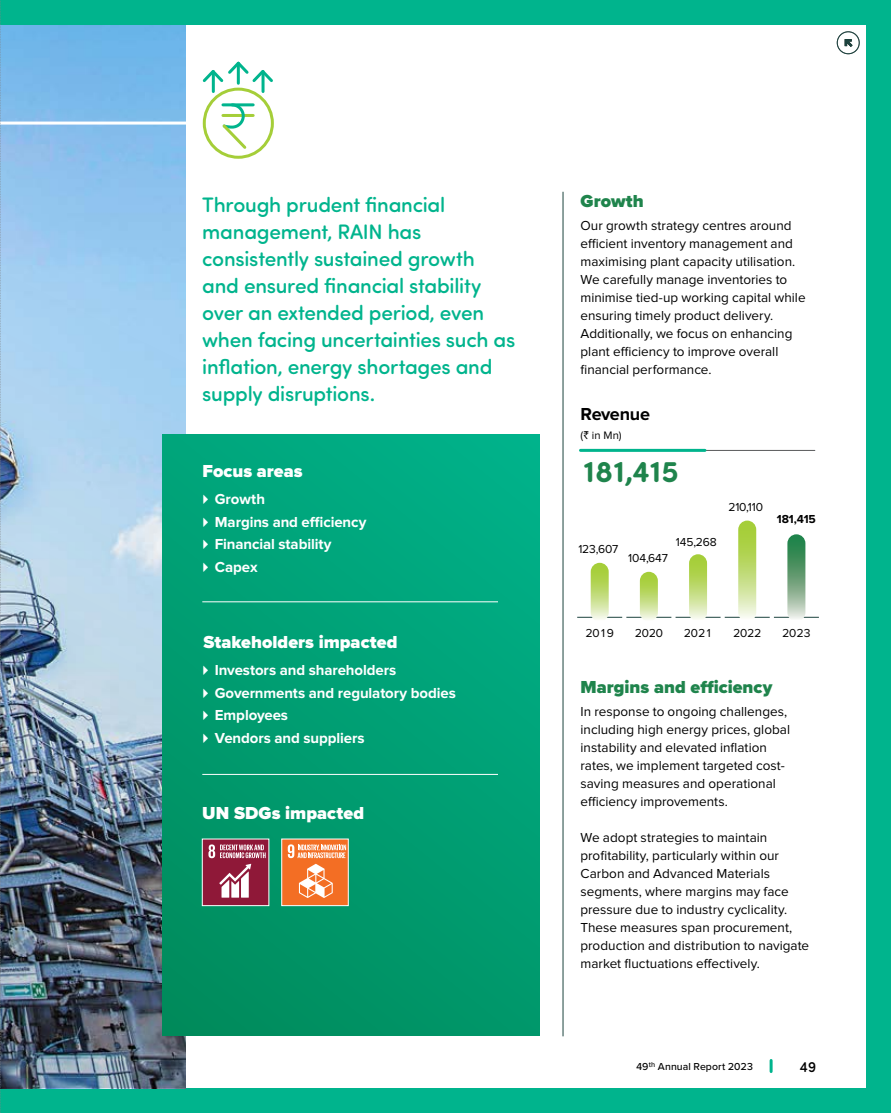
<style>
.page{position:relative;width:891px;height:1113px;background:#fff}
.page>*{position:absolute;margin:0;border:0;box-sizing:border-box;transform-origin:0 0}
.t1{font:700 30px "Sofia Pro Soft";letter-spacing:-.085em;color:#1f844c}
.t2{font:500 21px/27px "Sofia Pro Soft";letter-spacing:-.01em;color:#00b48d}
.t3{font:900 18px "Proxima Nova";letter-spacing:.005em;color:#fff}
.t4{font:900 18px "Proxima Nova";color:#1f844c}
.t5{font:700 18px "Proxima Nova";letter-spacing:-.02em;color:#000}
.t6{font:700 15px/22.5px "Proxima Nova";letter-spacing:-.005em;color:#fff}
.t7{font:500 15px "Sofia Pro Soft";color:#000}
.t8{font:13.5px/18px "Proxima Nova";color:#000}
.t9{font:12px "Proxima Nova";letter-spacing:-.01em;color:#000}
.t10{font:700 12px "Proxima Nova";color:#000}
.t11{font:11.25px "Proxima Nova";color:#000}
.t12{font:500 10.5px "Proxima Nova";letter-spacing:.005em;color:#000}
.s1{font-family:"Rupee"}
</style>
<div class="page">
<div style="left:0;top:0;width:891px;height:1112px;background:#00b48d"></div>
<div style="left:0;top:25px;width:865px;height:1062px;background:#fff"></div>
<img style="left:1px;top:25px;width:185px;height:1062px">
<div style="left:162px;top:434px;width:378px;height:602px;background:linear-gradient(to bottom,#00ac84,#009163)"></div>
<hr style="left:0;top:122px;width:205px;height:2px;background:#fff">
<hr style="left:202px;top:774px;width:296px;height:1px;background:#fff">
<hr style="left:202px;top:601px;width:296px;height:1px;background:#fff">
<hr style="left:647px;top:450px;width:168px;height:1px;background:#58595b">
<hr style="left:577px;top:617px;width:45px;height:1px;background:#1c433e">
<svg style="left:591px;top:562px;width:18px;height:59px"></svg>
<hr style="left:626px;top:617px;width:45px;height:1px;background:#1c433e">
<svg style="left:640px;top:571px;width:18px;height:50px"></svg>
<hr style="left:676px;top:617px;width:45px;height:1px;background:#1c433e">
<svg style="left:689px;top:554px;width:18px;height:67px"></svg>
<hr style="left:725px;top:617px;width:45px;height:1px;background:#1c433e">
<svg style="left:738px;top:520px;width:18px;height:101px"></svg>
<hr style="left:774px;top:617px;width:45px;height:1px;background:#1c433e">
<svg style="left:787px;top:534px;width:18px;height:87px"></svg>
<hr style="left:580px;top:449px;width:125px;height:3px;background:#00b48d">
<hr style="left:563px;top:192px;width:1px;height:844px;background:#1c433e">
<div style="left:202px;top:838px;width:67px;height:68px;background:#8f1838;border:1px solid #fff"></div>
<svg style="left:208px;top:844px;width:58px;height:53px"></svg>
<div style="left:281px;top:838px;width:68px;height:68px;background:#f36e24;border:1px solid #fff"></div>
<svg style="left:288px;top:844px;width:58px;height:54px"></svg>
<div style="left:203px;top:88px;width:71px;height:71px;border:3px solid #a5ce39;border-radius:50%"></div>
<hr style="left:262px;top:71px;width:3px;height:20px;background:#00b48d">
<hr style="left:212px;top:71px;width:3px;height:20px;background:#00b48d">
<svg style="left:202px;top:61px;width:71px;height:24px"></svg>
<hr style="left:223px;top:103px;width:30px;height:3px;background:#00b48d">
<hr style="left:223px;top:114px;width:30px;height:3px;background:#a5ce39">
<svg style="left:220px;top:103px;width:29px;height:49px"></svg>
<svg style="left:0;top:0;width:1px;height:1113px"></svg>
<svg style="left:770px;top:1060px;width:3px;height:11px"></svg>
<div style="left:837px;top:32px;width:23px;height:22px;border:1px solid #1c433e;border-radius:50%"></div>
<svg style="left:845px;top:39px;width:8px;height:8px"></svg>
<svg style="left:203px;top:494px;width:5px;height:10px"></svg>
<svg style="left:203px;top:517px;width:5px;height:9px"></svg>
<svg style="left:203px;top:539px;width:5px;height:10px"></svg>
<svg style="left:203px;top:562px;width:5px;height:9px"></svg>
<svg style="left:203px;top:665px;width:5px;height:10px"></svg>
<svg style="left:203px;top:688px;width:5px;height:9px"></svg>
<svg style="left:203px;top:710px;width:5px;height:10px"></svg>
<svg style="left:203px;top:733px;width:5px;height:9px"></svg>
<h2 class="t2" style="left:202px;top:189px;width:315px">Through prudent financial management, RAIN has consistently sustained growth and ensured financial stability over an extended period, even when facing uncertainties such as inflation, energy shortages and supply disruptions.</h2>
<h3 class="t3" style="left:203px;top:458px;width:102px">Focus areas</h3>
<p class="t6" style="left:215px;top:488px;width:153px">Growth<br>Margins and efficiency<br>Financial stability<br>Capex</p>
<h3 class="t3" style="left:203px;top:629px;width:196px">Stakeholders impacted</h3>
<p class="t6" style="left:215px;top:659px;width:243px">Investors and shareholders<br>Governments and regulatory bodies<br>Employees<br>Vendors and suppliers</p>
<h3 class="t3" style="left:202px;top:800px;width:163px">UN SDGs impacted</h3>
<h3 class="t4" style="left:580px;top:188px;width:65px">Growth</h3>
<p class="t8" style="left:580px;top:217px;width:227px">Our growth strategy centres around efficient inventory management and maximising plant capacity utilisation.<br>We carefully manage inventories to minimise tied-up working capital while ensuring timely product delivery.<br>Additionally, we focus on enhancing plant efficiency to improve overall financial performance.</p>
<h3 class="t5" style="left:580px;top:404px;width:71px">Revenue</h3>
<p class="t11" style="left:580px;top:430px;width:43px">(<span class="s1">`</span> in Mn)</p>
<h1 class="t1" style="left:580px;top:450px;width:100px">181,415</h1>
<p class="t9" style="left:578px;top:544px;width:42px">123,607</p>
<p class="t9" style="left:628px;top:553px;width:41px">104,647</p>
<p class="t9" style="left:676px;top:536px;width:43px">145,268</p>
<p class="t9" style="left:728px;top:502px;width:36px">210,110</p>
<p class="t10" style="left:777px;top:512px;width:40px">181,415</p>
<p class="t9" style="left:586px;top:627px;width:30px">2019</p>
<p class="t9" style="left:635px;top:627px;width:30px">2020</p>
<p class="t9" style="left:684px;top:627px;width:30px">2021</p>
<p class="t9" style="left:733px;top:627px;width:30px">2022</p>
<p class="t9" style="left:782px;top:627px;width:30px">2023</p>
<h3 class="t4" style="left:580px;top:674px;width:193px">Margins and efficiency</h3>
<p class="t8" style="left:580px;top:703px;width:211px">In response to ongoing challenges, including high energy prices, global instability and elevated inflation rates, we implement targeted cost&shy;saving measures and operational efficiency improvements.</p>
<p class="t8" style="left:580px;top:829px;width:230px">We adopt strategies to maintain profitability, particularly within our Carbon and Advanced Materials segments, where margins may face pressure due to industry cyclicality.<br>These measures span procurement, production and distribution to navigate market fluctuations effectively.</p>
<p class="t12" style="left:636px;top:1058px;width:118px">49<sup>th</sup> Annual Report 2023</p>
<p class="t7" style="left:799px;top:1055px;width:18px">49</p>
</div>
